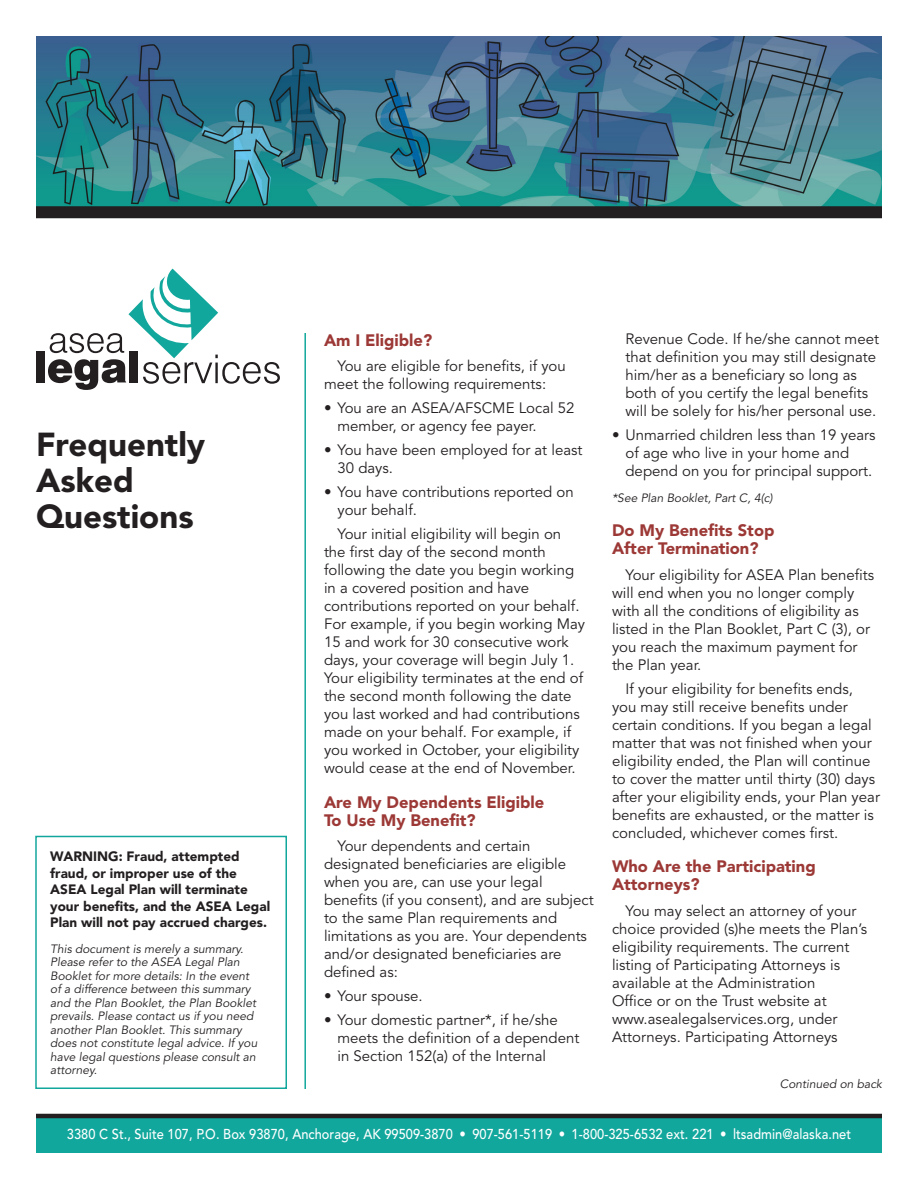
<style>
.page{position:relative;width:918px;height:1188px;background:#fff}
.page>*{position:absolute;margin:0;border:0;box-sizing:border-box;transform-origin:0 0}
.Page_Head{font:900 33px/36px "Avenir";color:#231f20}
.Subhead_1{font:900 16.5px/18px "Avenir";color:#9c3936}
.Text_1{font:15px/18px "Avenir";color:#231f20}
.t1{font:500 14.25px "Avenir";letter-spacing:.005em;color:#fff;scale:.9 1}
.Text_1-2{font:900 13.5px/16.5px "Avenir";color:#231f20}
.mousetype{font:italic 12px/13.5px "Avenir";color:#231f20}
</style>
<div class="page">
<img style="left:36px;top:36px;width:846px;height:170px">
<div style="left:36px;top:206px;width:846px;height:12px;background:#231f20"></div>
<div style="left:36px;top:1118px;width:846px;height:34px;background:#12a79d"></div>
<hr style="left:36px;top:1114px;width:846px;height:4px;background:#231f20">
<div style="left:36px;top:351px;width:9px;height:31px;background:#231f20"></div>
<svg style="left:48px;top:269px;width:232px;height:121px"></svg>
<hr style="left:304px;top:333px;width:2px;height:756px;background:#12a79d">
<div style="left:35px;top:836px;width:252px;height:253px;border:2px solid #12a79d"></div>
<p class="Page_Head" style="left:36px;top:426px;width:171px">Frequently<br>Asked<br>Questions</p>
<p class="Text_1-2" style="left:50px;top:848px;width:221px">WARNING: Fraud, attempted fraud, or improper use of the<br>ASEA Legal Plan will terminate your benefits, and the ASEA Legal<br>Plan will not pay accrued charges.</p>
<p class="mousetype" style="left:50px;top:942px;width:209px">This document is merely a summary.<br>Please refer to the ASEA Legal Plan Booklet for more details: In the event of a difference between this summary and the Plan Booklet, the Plan Booklet prevails. Please contact us if you need another Plan Booklet. This summary does not constitute legal advice. If you have legal questions please consult an attorney.</p>
<p class="Subhead_1" style="left:324px;top:331px;width:110px">Am I Eligible?</p>
<p class="Text_1" style="left:324px;top:357px;width:243px;text-indent:14px">You are eligible for benefits, if you meet the following requirements:</p>
<p class="Text_1" style="left:338px;top:399px;width:239px;text-indent:-14px">• You are an ASEA/AFSCME Local 52 member, or agency fee payer.</p>
<p class="Text_1" style="left:338px;top:441px;width:247px;text-indent:-14px">• You have been employed for at least<br>30 days.</p>
<p class="Text_1" style="left:338px;top:483px;width:238px;text-indent:-14px">• You have contributions reported on your behalf.</p>
<p class="Text_1" style="left:324px;top:525px;width:263px;text-indent:14px">Your initial eligibility will begin on the first day of the second month following the date you begin working in a covered position and have contributions reported on your behalf.<br>For example, if you begin working May 15 and work for 30 consecutive work days, your coverage will begin July 1.<br>Your eligibility terminates at the end of the second month following the date you last worked and had contributions made on your behalf. For example, if you worked in October, your eligibility would cease at the end of November.</p>
<p class="Subhead_1" style="left:324px;top:793px;width:222px">Are My Dependents Eligible<br>To Use My Benefit?</p>
<p class="Text_1" style="left:324px;top:837px;width:271px;text-indent:14px">Your dependents and certain designated beneficiaries are eligible when you are, can use your legal benefits (if you consent), and are subject to the same Plan requirements and limitations as you are. Your dependents and/or designated beneficiaries are defined as:</p>
<p class="Text_1" style="left:324px;top:987px;width:100px">• Your spouse.</p>
<p class="Text_1" style="left:338px;top:1011px;width:243px;text-indent:-14px">• Your domestic partner*, if he/she meets the definition of a dependent in Section 152(a) of the Internal</p>
<p class="Text_1" style="left:626px;top:331px;width:255px">Revenue Code. If he/she cannot meet that definition you may still designate him/her as a beneficiary so long as both of you certify the legal benefits will be solely for his/her personal use.</p>
<p class="Text_1" style="left:626px;top:427px;width:252px;text-indent:-14px">• Unmarried children less than 19 years of age who live in your home and depend on you for principal support.</p>
<p class="mousetype" style="left:612px;top:491px;width:162px">*See Plan Booklet, Part C, 4(c)</p>
<p class="Subhead_1" style="left:612px;top:522px;width:164px">Do My Benefits Stop<br>After Termination?</p>
<p class="Text_1" style="left:612px;top:566px;width:264px;text-indent:14px">Your eligibility for ASEA Plan benefits will end when you no longer comply with all the conditions of eligibility as listed in the Plan Booklet, Part C (3), or you reach the maximum payment for the Plan year.</p>
<p class="Text_1" style="left:612px;top:680px;width:269px;text-indent:14px">If your eligibility for benefits ends, you may still receive benefits under certain conditions. If you began a legal matter that was not finished when your eligibility ended, the Plan will continue to cover the matter until thirty (30) days after your eligibility ends, your Plan year benefits are exhausted, or the matter is concluded, whichever comes first.</p>
<p class="Subhead_1" style="left:612px;top:858px;width:205px">Who Are the Participating<br>Attorneys?</p>
<p class="Text_1" style="left:612px;top:902px;width:257px;text-indent:14px">You may select an attorney of your choice provided (s)he meets the Plan’s eligibility requirements. The current listing of Participating Attorneys is available at the Administration<br>Office or on the Trust website at www.asealegalservices.org, under Attorneys. Participating Attorneys</p>
<p class="mousetype" style="left:780px;top:1077px;width:104px">Continued on back</p>
<p class="t1" style="left:67px;top:1126px;width:873px">3380 C St., Suite 107, P.O. Box 93870, Anchorage, AK 99509-3870 • 907-561-5119 • 1-800-325-6532 ext. 221 • ltsadmin@alaska.net</p>
</div>
